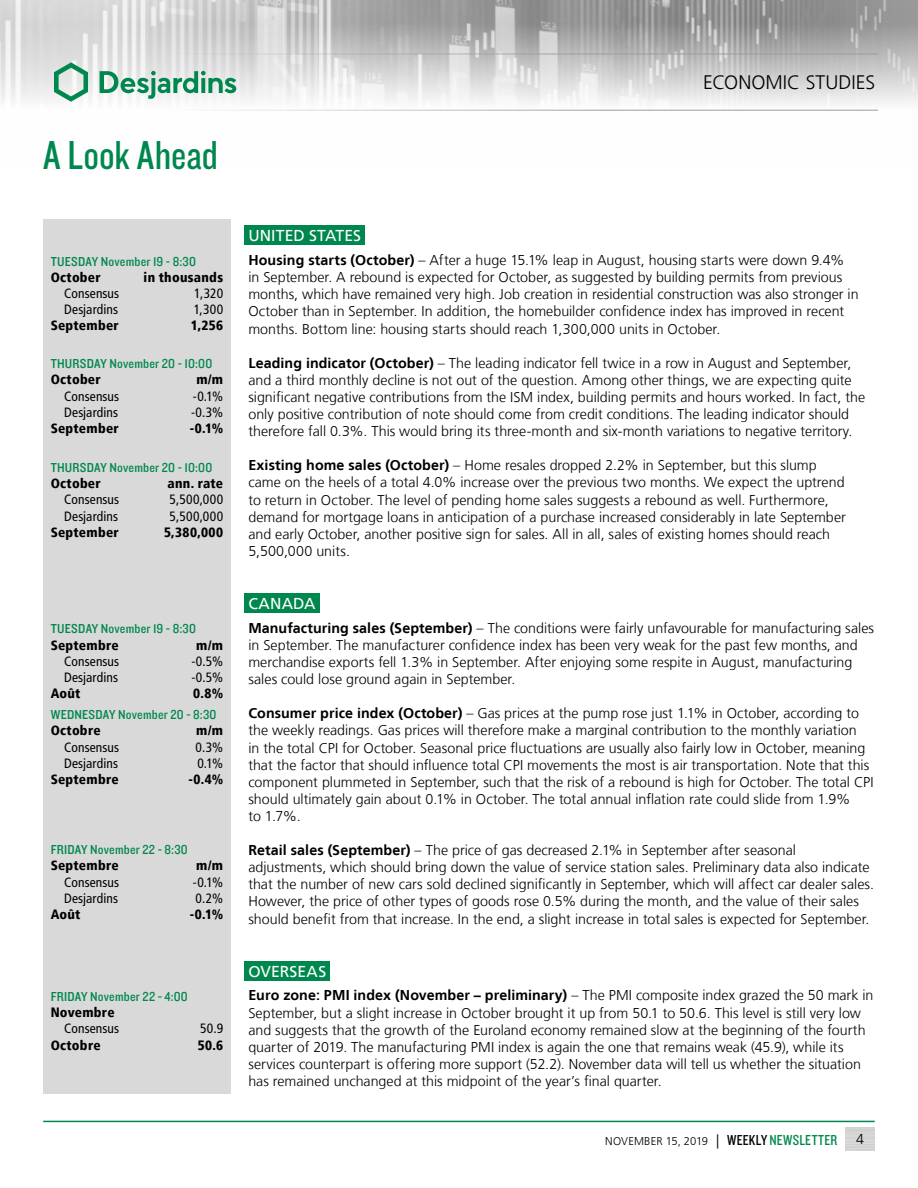
<style>
.page{position:relative;width:918px;height:1188px;background:#fff}
.page>*{position:absolute;margin:0;border:0;box-sizing:border-box;transform-origin:0 0}
.t1{font:42px "Knockout 29 Junior Ltweight";color:#00874e}
.t2{font:300 19.5px "Frutiger LT";letter-spacing:.005em;color:#000}
.t3{font:15.75px "Frutiger LT";letter-spacing:.005em;color:#fff}
.t4{font:300 14.25px/17.1px "Frutiger LT";color:#000}
.t5{font:condensed 13.5px "Frutiger LT";letter-spacing:.01em;color:#000}
.t6{font:900 condensed 13.5px "Frutiger LT";letter-spacing:.02em;color:#000}
.t7{font:13.5px "Knockout 30 Junior Welterwt";letter-spacing:.015em;color:#00874e}
.t8{font:300 11.25px "Frutiger LT";color:#000}
.s1{font-weight:700}
.s2{font-size:14.25px}
.s3{font-family:"Knockout 29 Junior Ltweight";font-weight:400;font-size:15px}
.s4{font-family:"Knockout 29 Junior Ltweight";font-weight:400;font-size:15px;color:#00874e}
</style>
<div class="page">
<img style="left:0;top:0;width:918px;height:110px">
<hr style="left:0;top:54px;width:878px;height:1px;background:#9d9d9c">
<hr style="left:0;top:110px;width:878px;height:1px;background:#9d9d9c">
<svg style="left:54px;top:62px;width:34px;height:40px"></svg>
<svg style="left:100px;top:71px;width:136px;height:28px"></svg>
<hr style="left:43px;top:1121px;width:832px;height:1px;background:#00874e">
<div style="left:43px;top:219px;width:188px;height:875px;background:#d9d9d9"></div>
<div style="left:244px;top:225px;width:121px;height:20px;background:#00874e"></div>
<div style="left:244px;top:593px;width:76px;height:20px;background:#00874e"></div>
<div style="left:244px;top:961px;width:86px;height:20px;background:#00874e"></div>
<h1 class="t1" style="left:43px;top:128px;width:176px">A Look Ahead</h1>
<p class="t7" style="left:51px;top:252px;width:147px">TUESDAY November 19 - 8:30</p>
<p class="t6" style="left:51px;top:269px;width:52px">October</p>
<p class="t6" style="left:144px;top:269px;width:81px">in thousands</p>
<p class="t5" style="left:64px;top:286px;width:57px">Consensus</p>
<p class="t5" style="left:194px;top:286px;width:30px">1,320</p>
<p class="t5" style="left:64px;top:302px;width:55px">Desjardins</p>
<p class="t5" style="left:194px;top:302px;width:31px">1,300</p>
<p class="t6" style="left:51px;top:318px;width:70px">September</p>
<p class="t6" style="left:191px;top:318px;width:34px">1,256</p>
<p class="t7" style="left:51px;top:355px;width:163px">THURSDAY November 20 - 10:00</p>
<p class="t6" style="left:51px;top:372px;width:52px">October</p>
<p class="t6" style="left:196px;top:372px;width:28px">m/m</p>
<p class="t5" style="left:64px;top:388px;width:57px">Consensus</p>
<p class="t5" style="left:193px;top:388px;width:32px">-0.1%</p>
<p class="t5" style="left:64px;top:404px;width:55px">Desjardins</p>
<p class="t5" style="left:191px;top:404px;width:34px">-0.3%</p>
<p class="t6" style="left:51px;top:420px;width:70px">September</p>
<p class="t6" style="left:190px;top:420px;width:35px">-0.1%</p>
<p class="t7" style="left:51px;top:458px;width:163px">THURSDAY November 20 - 10:00</p>
<p class="t6" style="left:51px;top:475px;width:52px">October</p>
<p class="t6" style="left:168px;top:475px;width:57px">ann. rate</p>
<p class="t5" style="left:64px;top:492px;width:57px">Consensus</p>
<p class="t5" style="left:170px;top:492px;width:55px">5,500,000</p>
<p class="t5" style="left:64px;top:508px;width:55px">Desjardins</p>
<p class="t5" style="left:170px;top:508px;width:55px">5,500,000</p>
<p class="t6" style="left:51px;top:524px;width:70px">September</p>
<p class="t6" style="left:164px;top:524px;width:61px">5,380,000</p>
<p class="t7" style="left:51px;top:620px;width:147px">TUESDAY November 19 - 8:30</p>
<p class="t6" style="left:51px;top:637px;width:70px">Septembre</p>
<p class="t6" style="left:196px;top:637px;width:28px">m/m</p>
<p class="t5" style="left:64px;top:653px;width:57px">Consensus</p>
<p class="t5" style="left:191px;top:653px;width:33px">-0.5%</p>
<p class="t5" style="left:64px;top:669px;width:55px">Desjardins</p>
<p class="t5" style="left:191px;top:669px;width:33px">-0.5%</p>
<p class="t6" style="left:51px;top:685px;width:31px">Août</p>
<p class="t6" style="left:193px;top:685px;width:31px">0.8%</p>
<p class="t7" style="left:51px;top:706px;width:167px">WEDNESDAY November 20 - 8:30</p>
<p class="t6" style="left:51px;top:723px;width:52px">Octobre</p>
<p class="t6" style="left:196px;top:723px;width:28px">m/m</p>
<p class="t5" style="left:64px;top:739px;width:57px">Consensus</p>
<p class="t5" style="left:196px;top:739px;width:29px">0.3%</p>
<p class="t5" style="left:64px;top:755px;width:55px">Desjardins</p>
<p class="t5" style="left:197px;top:755px;width:27px">0.1%</p>
<p class="t6" style="left:51px;top:771px;width:70px">Septembre</p>
<p class="t6" style="left:188px;top:771px;width:36px">-0.4%</p>
<p class="t7" style="left:51px;top:841px;width:139px">FRIDAY November 22 - 8:30</p>
<p class="t6" style="left:51px;top:858px;width:70px">Septembre</p>
<p class="t6" style="left:196px;top:858px;width:28px">m/m</p>
<p class="t5" style="left:64px;top:874px;width:57px">Consensus</p>
<p class="t5" style="left:193px;top:874px;width:32px">-0.1%</p>
<p class="t5" style="left:64px;top:890px;width:55px">Desjardins</p>
<p class="t5" style="left:196px;top:890px;width:29px">0.2%</p>
<p class="t6" style="left:51px;top:906px;width:31px">Août</p>
<p class="t6" style="left:190px;top:906px;width:35px">-0.1%</p>
<p class="t7" style="left:51px;top:987px;width:139px">FRIDAY November 22 - 4:00</p>
<p class="t6" style="left:51px;top:1004px;width:65px">Novembre</p>
<p class="t5" style="left:64px;top:1021px;width:57px">Consensus</p>
<p class="t5" style="left:200px;top:1021px;width:25px">50.9</p>
<p class="t6" style="left:51px;top:1037px;width:52px">Octobre</p>
<p class="t6" style="left:198px;top:1037px;width:27px">50.6</p>
<h2 class="t2" style="left:703px;top:72px;width:174px">ECONOMIC STUDIES</h2>
<p class="t3" style="left:248px;top:227px;width:114px">UNITED STATES</p>
<p class="t4" style="left:248px;top:252px;width:612px"><span class="s1">Housing starts (October)</span> – After a huge 15.1% leap in August, housing starts were down 9.4% in September. A rebound is expected for October, as suggested by building permits from previous months, which have remained very high. Job creation in residential construction was also stronger in October than in September. In addition, the homebuilder confidence index has improved in recent months. Bottom line: housing starts should reach 1,300,000 units in October.</p>
<p class="t4" style="left:248px;top:355px;width:618px"><span class="s1">Leading indicator (October)</span> – The leading indicator fell twice in a row in August and September, and a third monthly decline is not out of the question. Among other things, we are expecting quite significant negative contributions from the ISM index, building permits and hours worked. In fact, the only positive contribution of note should come from credit conditions. The leading indicator should therefore fall 0.3%. This would bring its three-month and six-month variations to negative territory.</p>
<p class="t4" style="left:248px;top:457px;width:599px"><span class="s1">Existing home sales (October)</span> – Home resales dropped 2.2% in September, but this slump came on the heels of a total 4.0% increase over the previous two months. We expect the uptrend to return in October. The level of pending home sales suggests a rebound as well. Furthermore, demand for mortgage loans in anticipation of a purchase increased considerably in late September and early October, another positive sign for sales. All in all, sales of existing homes should reach 5,500,000 units.</p>
<p class="t3" style="left:248px;top:594px;width:69px">CANADA</p>
<p class="t4" style="left:248px;top:620px;width:627px"><span class="s1">Manufacturing sales (September)</span> – The conditions were fairly unfavourable for manufacturing sales in September. The manufacturer confidence index has been very weak for the past few months, and merchandise exports fell 1.3% in September. After enjoying some respite in August, manufacturing sales could lose ground again in September.</p>
<p class="t4" style="left:248px;top:705px;width:627px"><span class="s1">Consumer price index (October)</span> – Gas prices at the pump rose just 1.1% in October, according to the weekly readings. Gas prices will therefore make a marginal contribution to the monthly variation<br>in the total CPI for October. Seasonal price fluctuations are usually also fairly low in October, meaning that the factor that should influence total CPI movements the most is air transportation. Note that this component plummeted in September, such that the risk of a rebound is high for October. The total CPI should ultimately gain about 0.1% in October. The total annual inflation rate could slide from 1.9%<br>to 1.7%.</p>
<p class="t4" style="left:248px;top:842px;width:627px"><span class="s1">Retail sales (September)</span> – The price of gas decreased 2.1% in September after seasonal adjustments, which should bring down the value of service station sales. Preliminary data also indicate that the number of new cars sold declined significantly in September, which will affect car dealer sales.<br>However, the price of other types of goods rose 0.5% during the month, and the value of their sales should benefit from that increase. In the end, a slight increase in total sales is expected for September.</p>
<p class="t3" style="left:248px;top:962px;width:79px">OVERSEAS</p>
<p class="t4" style="left:248px;top:987px;width:627px"><span class="s1">Euro zone: PMI index (November – preliminary)</span> – The PMI composite index grazed the 50 mark in September, but a slight increase in October brought it up from 50.1 to 50.6. This level is still very low and suggests that the growth of the Euroland economy remained slow at the beginning of the fourth quarter of 2019. The manufacturing PMI index is again the one that remains weak (45.9), while its services counterpart is offering more support (52.2). November data will tell us whether the situation has remained unchanged at this midpoint of the year’s final quarter.</p>
<p class="t8" style="left:605px;top:1135px;width:233px">NOVEMBER 15, 2019 <span class="s2">|</span> <span class="s3">WEEKLY</span> <span class="s4">NEWSLETTER</span></p>
<p class="t4" style="left:856px;top:1131px;width:9px">4</p>
</div>
